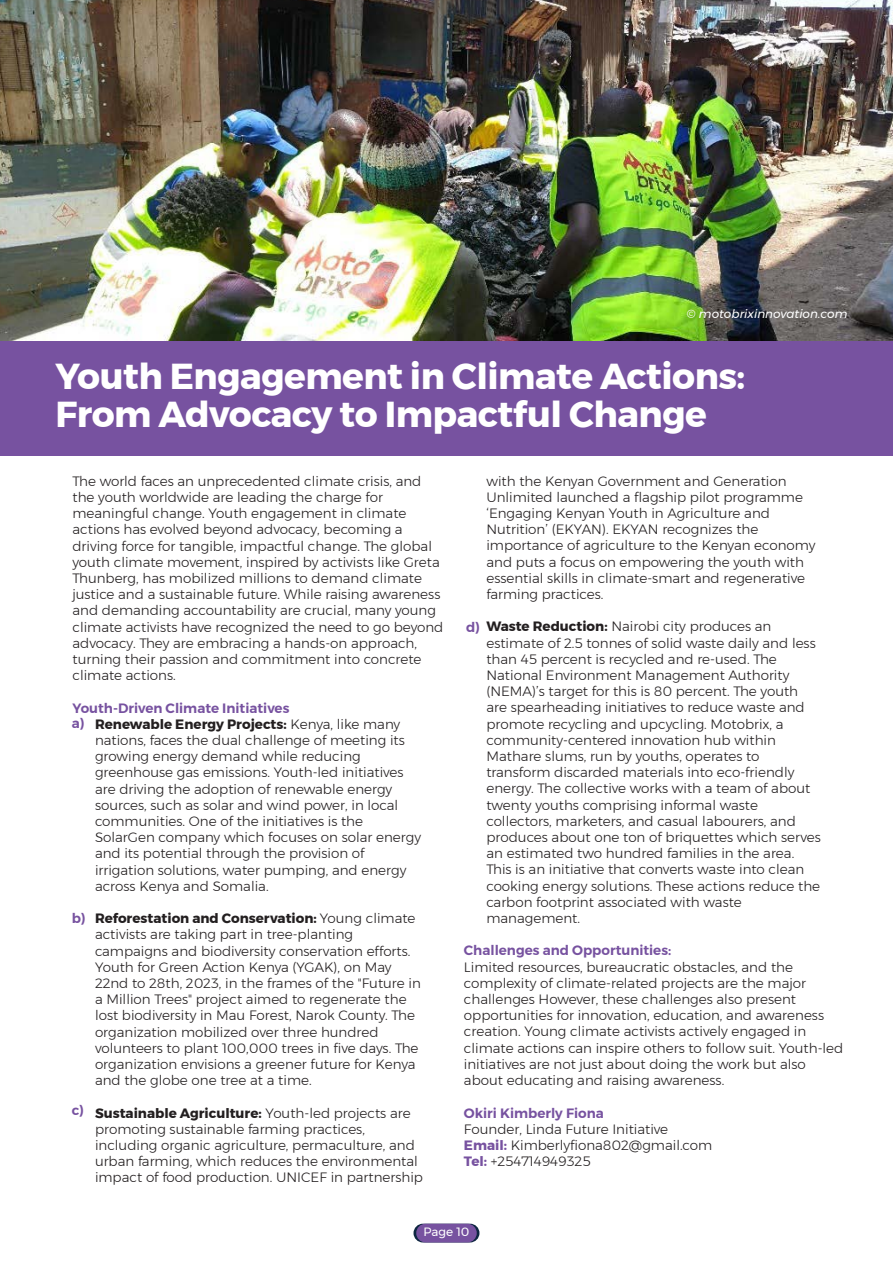
<style>
.page{position:relative;width:893px;height:1263px;background:#fff}
.page>*{position:absolute;margin:0;border:0;box-sizing:border-box;transform-origin:0 0}
.t1{font:700 36px/37.5px "Montserrat";letter-spacing:-.015em;color:#fff}
.t2{font:300 13.5px/16.2px "Montserrat";color:#231f20}
.t3{font:600 13.5px "Montserrat";color:#7752a0}
.t4{font:italic 12px "Montserrat";color:#fff}
.t5{font:12px "Montserrat";color:#fff}
.s1{font-weight:600;color:#7752a0}
.s2{font-weight:700}
.s3{font-weight:700;color:#7752a0}
</style>
<div class="page">
<img style="left:0;top:0;width:893px;height:341px">
<svg style="left:413px;top:1224px;width:66px;height:18px"></svg>
<div style="left:416px;top:1224px;width:61px;height:18px;background:#7752a0;border-radius:9px"></div>
<div style="left:0;top:341px;width:893px;height:114px;background:#7752a0"></div>
<p class="t4" style="left:687px;top:304px;width:162px">© motobrixinnovation.com</p>
<h1 class="t1" style="left:55px;top:358px;width:691px">Youth Engagement in Climate Actions:<br>From Advocacy to Impactful Change</h1>
<p class="t2" style="left:72px;top:473px;width:372px">The world faces an unprecedented climate crisis, and the youth worldwide are leading the charge for meaningful change. Youth engagement in climate actions has evolved beyond advocacy, becoming a driving force for tangible, impactful change. The global youth climate movement, inspired by activists like Greta Thunberg, has mobilized millions to demand climate justice and a sustainable future. While raising awareness and demanding accountability are crucial, many young climate activists have recognized the need to go beyond advocacy. They are embracing a hands-on approach, turning their passion and commitment into concrete climate actions.</p>
<p class="t2" style="left:95px;top:699px;width:328px;text-indent:-23px"><span class="s1">Youth-Driven Climate Initiatives<br></span><span class="s2">Renewable Energy Projects:</span> Kenya, like many nations, faces the dual challenge of meeting its growing energy demand while reducing greenhouse gas emissions. Youth-led initiatives are driving the adoption of renewable energy sources, such as solar and wind power, in local communities. One of the initiatives is the SolarGen company which focuses on solar energy and its potential through the provision of irrigation solutions, water pumping, and energy across Kenya and Somalia.</p>
<p class="t2" style="left:95px;top:910px;width:327px"><span class="s2">Reforestation and Conservation:</span> Young climate activists are taking part in tree-planting campaigns and biodiversity conservation efforts.<br>Youth for Green Action Kenya (YGAK), on May 22nd to 28th, 2023, in the frames of the "Future in a Million Trees" project aimed to regenerate the lost biodiversity in Mau Forest, Narok County. The organization mobilized over three hundred volunteers to plant 100,000 trees in five days. The organization envisions a greener future for Kenya and the globe one tree at a time.</p>
<p class="t2" style="left:95px;top:1104px;width:330px"><span class="s2">Sustainable Agriculture:</span> Youth-led projects are promoting sustainable farming practices, including organic agriculture, permaculture, and urban farming, which reduces the environmental impact of food production. UNICEF in partnership</p>
<p class="t3" style="left:72px;top:712px;width:14px">a)</p>
<p class="t3" style="left:72px;top:907px;width:15px">b)</p>
<p class="t3" style="left:72px;top:1099px;width:14px">c)</p>
<p class="t2" style="left:486px;top:472px;width:330px">with the Kenyan Government and Generation Unlimited launched a flagship pilot programme ‘Engaging Kenyan Youth in Agriculture and Nutrition’ (EKYAN). EKYAN recognizes the importance of agriculture to the Kenyan economy and puts a focus on empowering the youth with essential skills in climate-smart and regenerative farming practices.</p>
<p class="t2" style="left:486px;top:618px;width:336px"><span class="s2">Waste Reduction:</span> Nairobi city produces an estimate of 2.5 tonnes of solid waste daily and less than 45 percent is recycled and re-used. The National Environment Management Authority (NEMA)’s target for this is 80 percent. The youth are spearheading initiatives to reduce waste and promote recycling and upcycling. Motobrix, a community-centered innovation hub within Mathare slums, run by youths, operates to transform discarded materials into eco-friendly energy. The collective works with a team of about twenty youths comprising informal waste collectors, marketers, and casual labourers, and produces about one ton of briquettes which serves an estimated two hundred families in the area.<br>This is an initiative that converts waste into clean cooking energy solutions. These actions reduce the carbon footprint associated with waste management.</p>
<p class="t3" style="left:464px;top:940px;width:209px">Challenges and Opportunities:</p>
<p class="t2" style="left:464px;top:958px;width:381px">Limited resources, bureaucratic obstacles, and the complexity of climate-related projects are the major challenges However, these challenges also present opportunities for innovation, education, and awareness creation. Young climate activists actively engaged in climate actions can inspire others to follow suit. Youth-led initiatives are not just about doing the work but also about educating and raising awareness.</p>
<p class="t3" style="left:464px;top:1102px;width:141px">Okiri Kimberly Fiona</p>
<p class="t2" style="left:464px;top:1120px;width:250px">Founder, Linda Future Initiative<br><span class="s3">Email:</span> Kimberlyfiona802@gmail.com<br><span class="s3">Tel:</span> +254714949325</p>
<p class="t3" style="left:466px;top:616px;width:15px">d)</p>
<p class="t5" style="left:424px;top:1223px;width:47px">Page 10</p>
</div>
